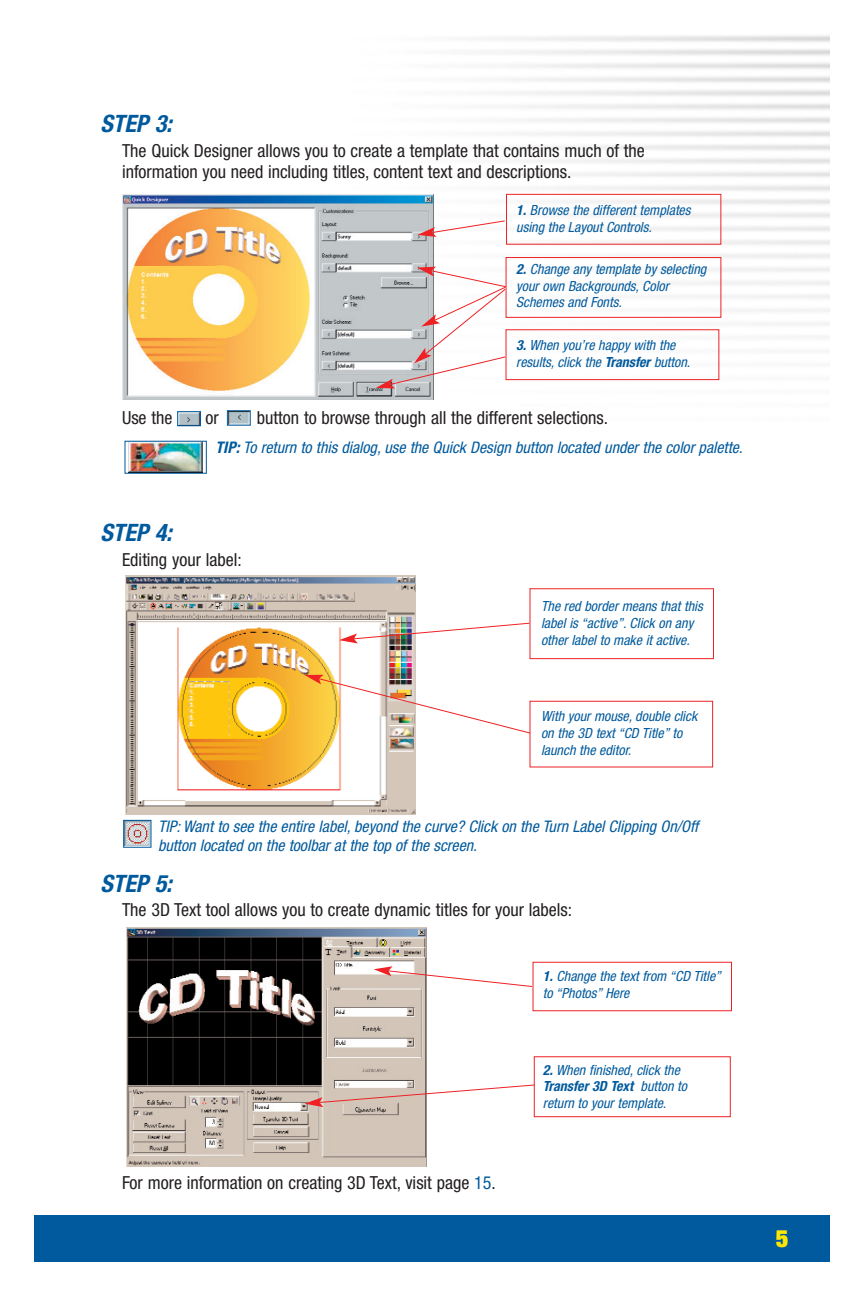
<style>
.page{position:relative;width:864px;height:1296px;background:#fff}
.page>*{position:absolute;margin:0;border:0;box-sizing:border-box;transform-origin:0 0}
.t1{font:italic 700 condensed 24px "Helvetica Neue";color:#015a9d}
.t2{font:900 expanded 24px "Helvetica Neue";color:#ffe601}
.t3{font:condensed 18px/21.6px "Helvetica Neue";color:#231f20}
.t4{font:italic condensed 16px/19.2px "Helvetica Neue";color:#015a9d}
.t5{font:italic condensed 14px/16.8px "Helvetica Neue";color:#015a9d}
.s1{font-weight:700}
.s2{color:#015a9d}
</style>
<div class="page">
<div style="left:34px;top:1215px;width:796px;height:47px;background:#015a9d"></div>
<img style="left:122px;top:194px;width:311px;height:205px">
<img style="left:125px;top:575px;width:290px;height:239px">
<img style="left:179px;top:413px;width:20px;height:11px">
<div style="left:177px;top:411px;width:24px;height:15px;border:1px solid #015a9d"></div>
<div style="left:125px;top:441px;width:81px;height:32px;background:linear-gradient(to bottom,#fff,#fff)"></div>
<img style="left:129px;top:443px;width:74px;height:29px">
<div style="left:124px;top:441px;width:83px;height:33px;border:1px solid #015a9d"></div>
<img style="left:125px;top:822px;width:25px;height:24px">
<div style="left:123px;top:820px;width:29px;height:28px;border:1px solid #015a9d"></div>
<svg style="left:304px;top:588px;width:410px;height:180px"></svg>
<div style="left:123px;top:928px;width:307px;height:239px;background:linear-gradient(to bottom,#fff,#fff)"></div>
<img style="left:127px;top:928px;width:299px;height:238px">
<svg style="left:305px;top:961px;width:427px;height:157px"></svg>
<svg style="left:376px;top:193px;width:346px;height:195px"></svg>
<img style="left:229px;top:412px;width:20px;height:12px">
<div style="left:227px;top:410px;width:24px;height:16px;border:1px solid #015a9d"></div>
<h1 class="t1" style="left:100px;top:115px;width:73px">STEP 3:</h1>
<p class="t3" style="left:122px;top:141px;width:524px">The Quick Designer allows you to create a template that contains much of the information you need including titles, content text and descriptions.</p>
<p class="t5" style="left:516px;top:203px;width:176px"><span class="s1">1.</span> Browse the different templates using the Layout Controls.</p>
<p class="t5" style="left:516px;top:262px;width:192px"><span class="s1">2.</span> Change any template by selecting your own Backgrounds, Color<br>Schemes and Fonts.</p>
<p class="t5" style="left:516px;top:338px;width:176px"><span class="s1">3.</span> When you’re happy with the results, click the <span class="s1">Transfer</span> button.</p>
<p class="t3" style="left:122px;top:409px;width:52px">Use the</p>
<p class="t3" style="left:206px;top:409px;width:15px">or</p>
<p class="t3" style="left:257px;top:409px;width:353px">button to browse through all the different selections.</p>
<p class="t4" style="left:216px;top:439px;width:529px"><span class="s1">TIP:</span> To return to this dialog, use the Quick Design button located under the color palette.</p>
<h1 class="t1" style="left:100px;top:524px;width:73px">STEP 4:</h1>
<p class="t3" style="left:122px;top:550px;width:121px">Editing your label:</p>
<p class="t5" style="left:541px;top:599px;width:163px">The red border means that this label is “active”. Click on any other label to make it active.</p>
<p class="t5" style="left:541px;top:709px;width:158px">With your mouse, double click on the 3D text “CD Title” to launch the editor.</p>
<p class="t4" style="left:158px;top:818px;width:542px">TIP: Want to see the entire label, beyond the curve? Click on the Turn Label Clipping On/Off button located on the toolbar at the top of the screen.</p>
<h1 class="t1" style="left:100px;top:875px;width:73px">STEP 5:</h1>
<p class="t3" style="left:122px;top:901px;width:452px">The 3D Text tool allows you to create dynamic titles for your labels:</p>
<p class="t5" style="left:543px;top:969px;width:180px"><span class="s1">1.</span> Change the text from “CD Title” to “Photos” Here</p>
<p class="t3" style="left:122px;top:1173px;width:375px">For more information on creating 3D Text, visit page <span class="s2">15</span>.</p>
<p class="t5" style="left:543px;top:1062px;width:146px"><span class="s1">2.</span> When finished, click the<br><span class="s1">Transfer 3D Text</span> button to return to your template.</p>
<h1 class="t2" style="left:776px;top:1230px;width:14px">5</h1>
</div>
